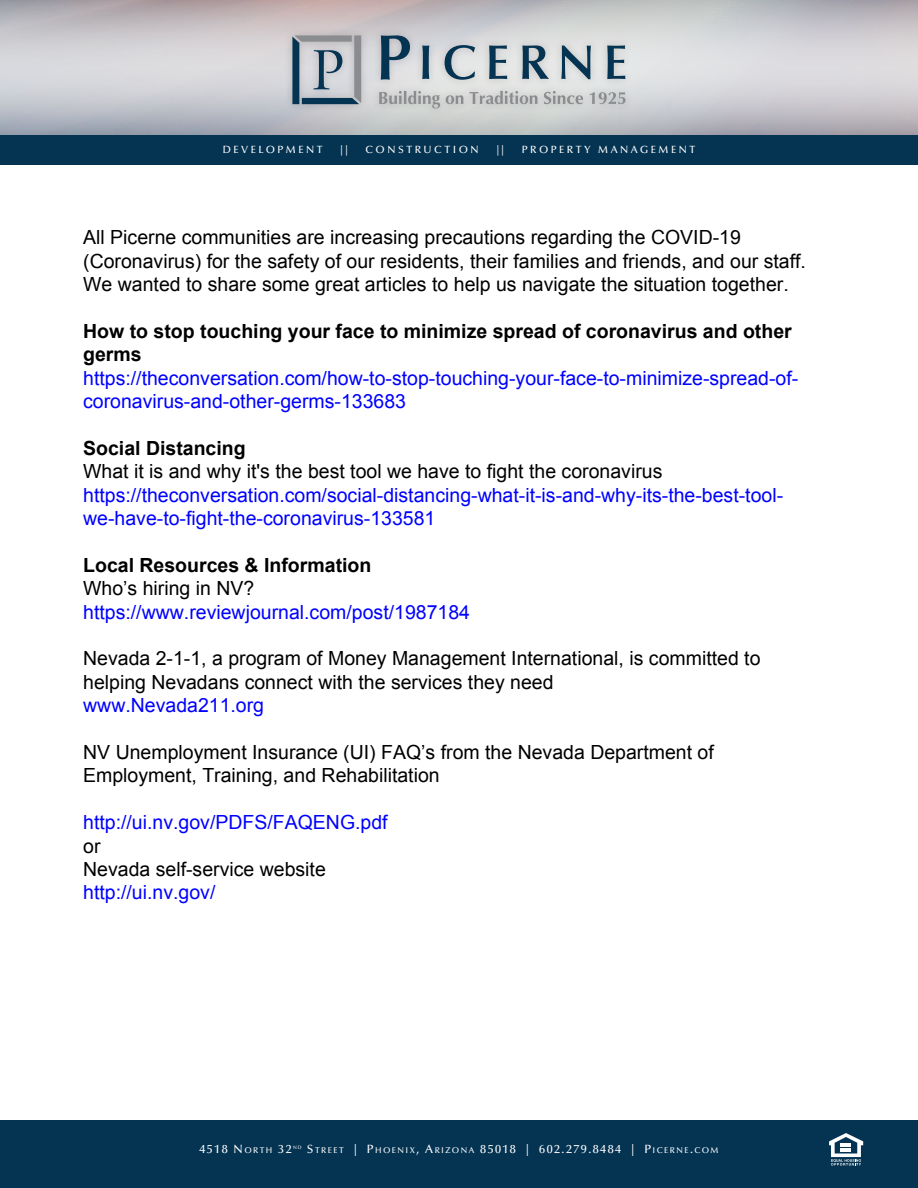
<style>
.page{position:relative;width:918px;height:1188px;background:#fff}
.page>*{position:absolute;margin:0;border:0;box-sizing:border-box;transform-origin:0 0}
.t1{font:19.5px/23.4px "Arial";color:#000}
.t2{font:19.5px/23.4px "Arial";color:#00f}
.t3{font:700 19.5px/23.4px "Arial";color:#000}
.t4{font:500 12px "Optima";letter-spacing:.12em;color:#fff}
.t5{font:500 10.5px "Optima";letter-spacing:.24em;color:#fff}
.t6{font:500 4.95px "Optima";color:#fff}
.s1{font-size:8.4px}
</style>
<div class="page">
<svg style="left:0;top:0;width:918px;height:135px;background:#c7c6ca"></svg>
<div style="left:0;top:135px;width:918px;height:29px;background:#053453"></div>
<div style="left:0;top:1120px;width:918px;height:68px;background:#053453"></div>
<div style="left:284px;top:27px;width:349px;height:89px;background:#231f20;opacity:.2"></div>
<svg style="left:422px;top:45px;width:7px;height:34px"></svg>
<svg style="left:445px;top:45px;width:30px;height:35px"></svg>
<svg style="left:489px;top:45px;width:18px;height:34px"></svg>
<svg style="left:522px;top:45px;width:27px;height:34px"></svg>
<svg style="left:561px;top:45px;width:30px;height:34px"></svg>
<svg style="left:607px;top:45px;width:18px;height:34px"></svg>
<svg style="left:381px;top:35px;width:29px;height:45px"></svg>
<svg style="left:379px;top:91px;width:61px;height:18px"></svg>
<svg style="left:446px;top:95px;width:17px;height:9px"></svg>
<svg style="left:470px;top:91px;width:67px;height:13px"></svg>
<svg style="left:544px;top:91px;width:39px;height:13px"></svg>
<svg style="left:589px;top:92px;width:37px;height:12px"></svg>
<svg style="left:292px;top:35px;width:69px;height:69px;background:#95a0aa"></svg>
<svg style="left:829px;top:1133px;width:34px;height:33px"></svg>
<hr style="left:841px;top:1143px;width:10px;height:4px;background:#fff">
<hr style="left:841px;top:1148px;width:10px;height:4px;background:#fff">
<p class="t5" style="left:223px;top:143px;width:101px">DEVELOPMENT</p>
<p class="t5" style="left:341px;top:143px;width:9px">||</p>
<p class="t5" style="left:366px;top:143px;width:115px">CONSTRUCTION</p>
<p class="t5" style="left:497px;top:143px;width:9px">||</p>
<p class="t5" style="left:522px;top:143px;width:175px">PROPERTY MANAGEMENT</p>
<p class="t1" style="left:83px;top:226px;width:724px">All Picerne communities are increasing precautions regarding the COVID-19 (Coronavirus) for the safety of our residents, their families and friends, and our staff.<br>We wanted to share some great articles to help us navigate the situation together.</p>
<p class="t3" style="left:83px;top:320px;width:710px">How to stop touching your face to minimize spread of coronavirus and other germs</p>
<p class="t2" style="left:83px;top:366px;width:717px">https://theconversation.com/how-to-stop-touching-your-face-to-minimize-spread-of&shy;coronavirus-and-other-germs-133683</p>
<p class="t3" style="left:83px;top:437px;width:164px">Social Distancing</p>
<p class="t1" style="left:83px;top:460px;width:581px">What it is and why it's the best tool we have to fight the coronavirus</p>
<p class="t2" style="left:83px;top:483px;width:702px">https://theconversation.com/social-distancing-what-it-is-and-why-its-the-best-tool&shy;we-have-to-fight-the-coronavirus-133581</p>
<p class="t3" style="left:83px;top:554px;width:290px">Local Resources &amp; Information</p>
<p class="t1" style="left:83px;top:577px;width:173px">Who’s hiring in NV?</p>
<p class="t2" style="left:83px;top:600px;width:388px">https://www.reviewjournal.com/post/1987184</p>
<p class="t1" style="left:83px;top:647px;width:679px">Nevada 2-1-1, a program of Money Management International, is committed to helping Nevadans connect with the services they need</p>
<p class="t2" style="left:83px;top:694px;width:182px">www.Nevada211.org</p>
<p class="t1" style="left:83px;top:741px;width:632px">NV Unemployment Insurance (UI) FAQ’s from the Nevada Department of<br>Employment, Training, and Rehabilitation</p>
<p class="t2" style="left:83px;top:811px;width:306px">http://ui.nv.gov/PDFS/FAQENG.pdf</p>
<p class="t1" style="left:83px;top:834px;width:244px">or<br>Nevada self-service website</p>
<p class="t2" style="left:83px;top:881px;width:134px">http://ui.nv.gov/</p>
<p class="t4" style="left:199px;top:1142px;width:94px">4518 N<span class="s1">ORTH</span> 32</p>
<p class="t6" style="left:293px;top:1144px;width:10px">N D</p>
<p class="t4" style="left:307px;top:1142px;width:413px">S<span class="s1">TREET</span> | P<span class="s1">HOEN IX</span>, A<span class="s1">RIZONA</span> 85018 | 602.279.8484 | P<span class="s1">ICERN E</span>.<span class="s1">COM</span></p>
</div>
